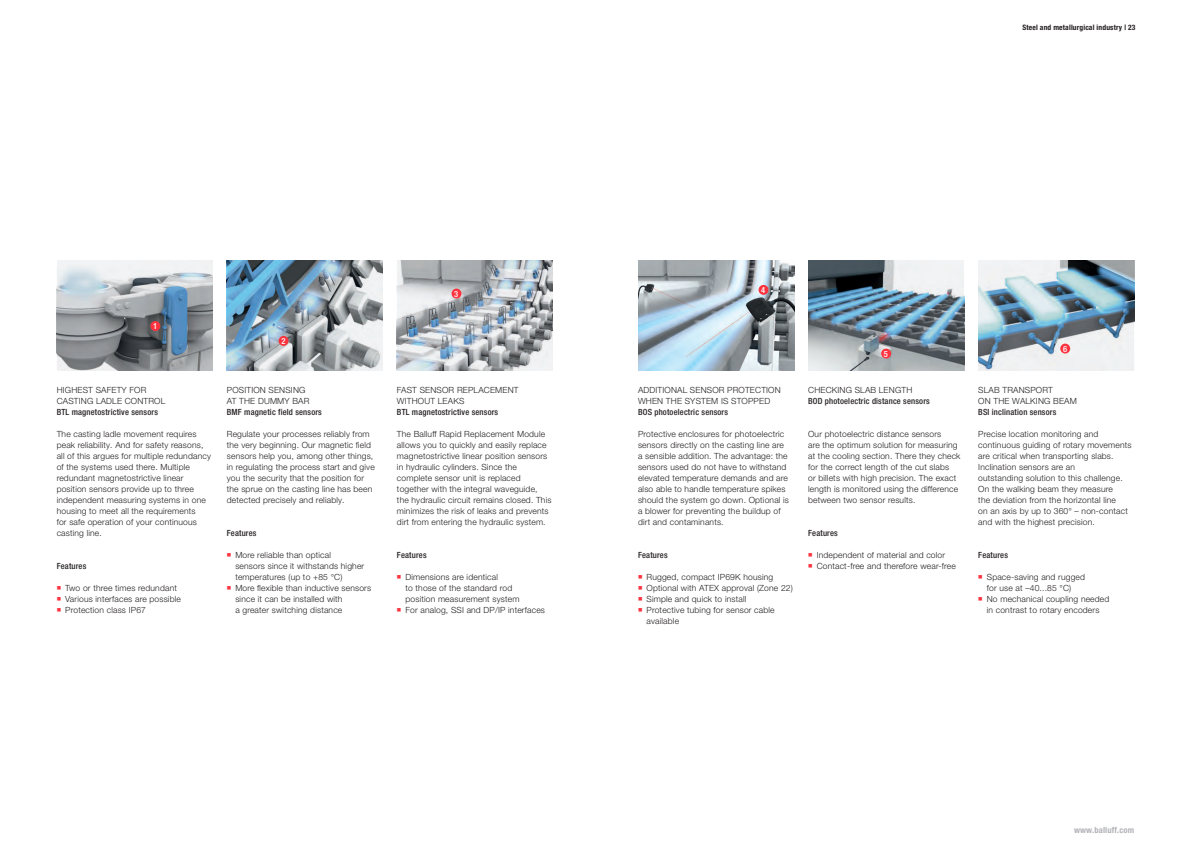
<style>
.page{position:relative;width:1191px;height:842px;background:#fff}
.page>*{position:absolute;margin:0;border:0;box-sizing:border-box;transform-origin:0 0}
.Copy_Text_H45_8_5_11pt{font:300 8.5px/11px "Helvetica Neue LT Pro";letter-spacing:.02em;color:#231f20}
.Copy_Subline_H67_8_5_11pt{font:500 condensed 8.5px "Helvetica Neue LT Pro";letter-spacing:.02em;color:#231f20}
.Copy_Subline_Caption_45_8_5_11pt{font:300 8.5px/11px "Helvetica Neue LT Pro";letter-spacing:.02em;color:#231f20}
.Headline_Overline_white_H77_12_16p{font:700 condensed 8.5px "Helvetica Neue LT Pro";letter-spacing:.02em;color:#b2b3b7}
.Copy_Text_H45_8_5_11pt-2{font:500 condensed 8.5px "Helvetica Neue LT Pro";color:#fff}
.Page_right_black_H77_7_5_10pt{font:700 condensed 7.5px "Helvetica Neue LT Pro";letter-spacing:.02em;color:#231f20}
.s1{color:#fb333e}
</style>
<div class="page">
<img style="left:638px;top:261px;width:156px;height:110px">
<svg style="left:978px;top:261px;width:156px;height:110px"></svg>
<svg style="left:57px;top:261px;width:156px;height:110px;background:#9ba4ab"></svg>
<svg style="left:227px;top:261px;width:156px;height:110px;background:#8da2af"></svg>
<svg style="left:397px;top:261px;width:156px;height:110px;background:#b1b6bc"></svg>
<svg style="left:808px;top:261px;width:156px;height:110px;background:#8496a1"></svg>
<div style="left:150px;top:321px;width:10px;height:10px;background:#fb333e;border-radius:50%"></div>
<div style="left:451px;top:289px;width:10px;height:9px;background:#fb333e;border-radius:50%"></div>
<div style="left:279px;top:336px;width:9px;height:10px;background:#fb333e;border-radius:50%"></div>
<div style="left:758px;top:285px;width:10px;height:10px;background:#fb333e;border-radius:50%"></div>
<div style="left:1060px;top:344px;width:10px;height:9px;background:#fb333e;border-radius:50%"></div>
<div style="left:881px;top:349px;width:10px;height:9px;background:#fb333e;border-radius:50%"></div>
<p class="Page_right_black_H77_7_5_10pt" style="left:1022px;top:23px;width:115px">Steel and metallurgical industry | 23</p>
<p class="Copy_Text_H45_8_5_11pt-2" style="left:153px;top:321px;width:6px">1</p>
<p class="Copy_Text_H45_8_5_11pt-2" style="left:281px;top:336px;width:6px">2</p>
<p class="Copy_Subline_Caption_45_8_5_11pt" style="left:57px;top:384px;width:110px">HIGHEST SAFETY FOR<br>CASTING LADLE CONTROL</p>
<p class="Copy_Subline_H67_8_5_11pt" style="left:57px;top:406px;width:103px">BTL magnetostrictive sensors</p>
<p class="Copy_Text_H45_8_5_11pt" style="left:57px;top:428px;width:156px">The casting ladle movement requires peak reliability. And for safety reasons, all of this argues for multiple redundancy of the systems used there. Multiple redundant magnetostrictive linear position sensors provide up to three independent measuring systems in one housing to meet all the requirements<br>for safe operation of your continuous casting line.</p>
<p class="Copy_Subline_H67_8_5_11pt" style="left:57px;top:560px;width:31px">Features</p>
<p class="Copy_Text_H45_8_5_11pt" style="left:57px;top:582px;width:122px"><span class="s1">■</span> Two or three times redundant</p>
<p class="Copy_Text_H45_8_5_11pt" style="left:57px;top:593px;width:126px"><span class="s1">■</span> Various interfaces are possible</p>
<p class="Copy_Text_H45_8_5_11pt" style="left:57px;top:604px;width:91px"><span class="s1">■</span> Protection class IP67</p>
<p class="Copy_Subline_Caption_45_8_5_11pt" style="left:227px;top:384px;width:84px">POSITION SENSING<br>AT THE DUMMY BAR</p>
<p class="Copy_Subline_H67_8_5_11pt" style="left:227px;top:406px;width:97px">BMF magnetic field sensors</p>
<p class="Copy_Text_H45_8_5_11pt" style="left:227px;top:428px;width:149px">Regulate your processes reliably from the very beginning. Our magnetic field sensors help you, among other things, in regulating the process start and give you the security that the position for the sprue on the casting line has been detected precisely and reliably.</p>
<p class="Copy_Subline_H67_8_5_11pt" style="left:227px;top:527px;width:31px">Features</p>
<p class="Copy_Text_H45_8_5_11pt" style="left:235px;top:549px;width:130px;text-indent:-9px"><span class="s1">■</span> More reliable than optical<br>sensors since it withstands higher temperatures (up to +85 °C)</p>
<p class="Copy_Text_H45_8_5_11pt" style="left:235px;top:582px;width:137px;text-indent:-9px"><span class="s1">■</span> More flexible than inductive sensors since it can be installed with<br>a greater switching distance</p>
<p class="Copy_Text_H45_8_5_11pt-2" style="left:454px;top:288px;width:6px">3</p>
<p class="Copy_Subline_Caption_45_8_5_11pt" style="left:397px;top:384px;width:123px">FAST SENSOR REPLACEMENT<br>WITHOUT LEAKS</p>
<p class="Copy_Subline_H67_8_5_11pt" style="left:397px;top:406px;width:103px">BTL magnetostrictive sensors</p>
<p class="Copy_Text_H45_8_5_11pt" style="left:397px;top:428px;width:156px">The Balluff Rapid Replacement Module allows you to quickly and easily replace magnetostrictive linear position sensors in hydraulic cylinders. Since the complete sensor unit is replaced together with the integral waveguide, the hydraulic circuit remains closed. This minimizes the risk of leaks and prevents dirt from entering the hydraulic system.</p>
<p class="Copy_Subline_H67_8_5_11pt" style="left:397px;top:549px;width:31px">Features</p>
<p class="Copy_Text_H45_8_5_11pt" style="left:405px;top:571px;width:115px;text-indent:-9px"><span class="s1">■</span> Dimensions are identical<br>to those of the standard rod position measurement system</p>
<p class="Copy_Text_H45_8_5_11pt" style="left:397px;top:604px;width:149px"><span class="s1">■</span> For analog, SSI and DP/IP interfaces</p>
<p class="Copy_Text_H45_8_5_11pt-2" style="left:761px;top:285px;width:6px">4</p>
<p class="Copy_Subline_Caption_45_8_5_11pt" style="left:638px;top:384px;width:144px">ADDITIONAL SENSOR PROTECTION<br>WHEN THE SYSTEM IS STOPPED</p>
<p class="Copy_Subline_H67_8_5_11pt" style="left:638px;top:406px;width:92px">BOS photoelectric sensors</p>
<p class="Copy_Text_H45_8_5_11pt" style="left:638px;top:428px;width:152px">Protective enclosures for photoelectric sensors directly on the casting line are a sensible addition. The advantage: the sensors used do not have to withstand elevated temperature demands and are also able to handle temperature spikes should the system go down. Optional is a blower for preventing the buildup of dirt and contaminants.</p>
<p class="Copy_Subline_H67_8_5_11pt" style="left:638px;top:549px;width:31px">Features</p>
<p class="Copy_Text_H45_8_5_11pt" style="left:638px;top:571px;width:137px"><span class="s1">■</span> Rugged, compact IP69K housing</p>
<p class="Copy_Text_H45_8_5_11pt" style="left:638px;top:582px;width:156px"><span class="s1">■</span> Optional with ATEX approval (Zone 22)</p>
<p class="Copy_Text_H45_8_5_11pt" style="left:638px;top:593px;width:110px"><span class="s1">■</span> Simple and quick to install</p>
<p class="Copy_Text_H45_8_5_11pt" style="left:646px;top:604px;width:130px;text-indent:-9px"><span class="s1">■</span> Protective tubing for sensor cable available</p>
<p class="Copy_Text_H45_8_5_11pt-2" style="left:884px;top:348px;width:6px">5</p>
<p class="Copy_Subline_Caption_45_8_5_11pt" style="left:808px;top:384px;width:106px">CHECKING SLAB LENGTH</p>
<p class="Copy_Subline_H67_8_5_11pt" style="left:808px;top:395px;width:123px">BOD photoelectric distance sensors</p>
<p class="Copy_Text_H45_8_5_11pt" style="left:808px;top:428px;width:154px">Our photoelectric distance sensors<br>are the optimum solution for measuring at the cooling section. There they check for the correct length of the cut slabs<br>or billets with high precision. The exact length is monitored using the difference between two sensor results.</p>
<p class="Copy_Subline_H67_8_5_11pt" style="left:808px;top:527px;width:31px">Features</p>
<p class="Copy_Text_H45_8_5_11pt" style="left:808px;top:549px;width:138px"><span class="s1">■</span> Independent of material and color</p>
<p class="Copy_Text_H45_8_5_11pt" style="left:808px;top:560px;width:149px"><span class="s1">■</span> Contact-free and therefore wear-free</p>
<p class="Copy_Text_H45_8_5_11pt-2" style="left:1063px;top:343px;width:6px">6</p>
<p class="Copy_Subline_Caption_45_8_5_11pt" style="left:978px;top:384px;width:100px">SLAB TRANSPORT<br>ON THE WALKING BEAM</p>
<p class="Copy_Subline_H67_8_5_11pt" style="left:978px;top:406px;width:80px">BSI inclination sensors</p>
<p class="Copy_Text_H45_8_5_11pt" style="left:978px;top:428px;width:155px">Precise location monitoring and continuous guiding of rotary movements are critical when transporting slabs.<br>Inclination sensors are an<br>outstanding solution to this challenge.<br>On the walking beam they measure<br>the deviation from the horizontal line<br>on an axis by up to 360° – non-contact and with the highest precision.</p>
<p class="Copy_Subline_H67_8_5_11pt" style="left:978px;top:549px;width:31px">Features</p>
<p class="Copy_Text_H45_8_5_11pt" style="left:986px;top:571px;width:100px;text-indent:-9px"><span class="s1">■</span> Space-saving and rugged for use at –40...85 °C)</p>
<p class="Copy_Text_H45_8_5_11pt" style="left:978px;top:593px;width:133px;text-align:center"><span class="s1">■</span> No mechanical coupling needed in contrast to rotary encoders</p>
<p class="Headline_Overline_white_H77_12_16p" style="left:1074px;top:824px;width:62px">www.balluff.com</p>
</div>
